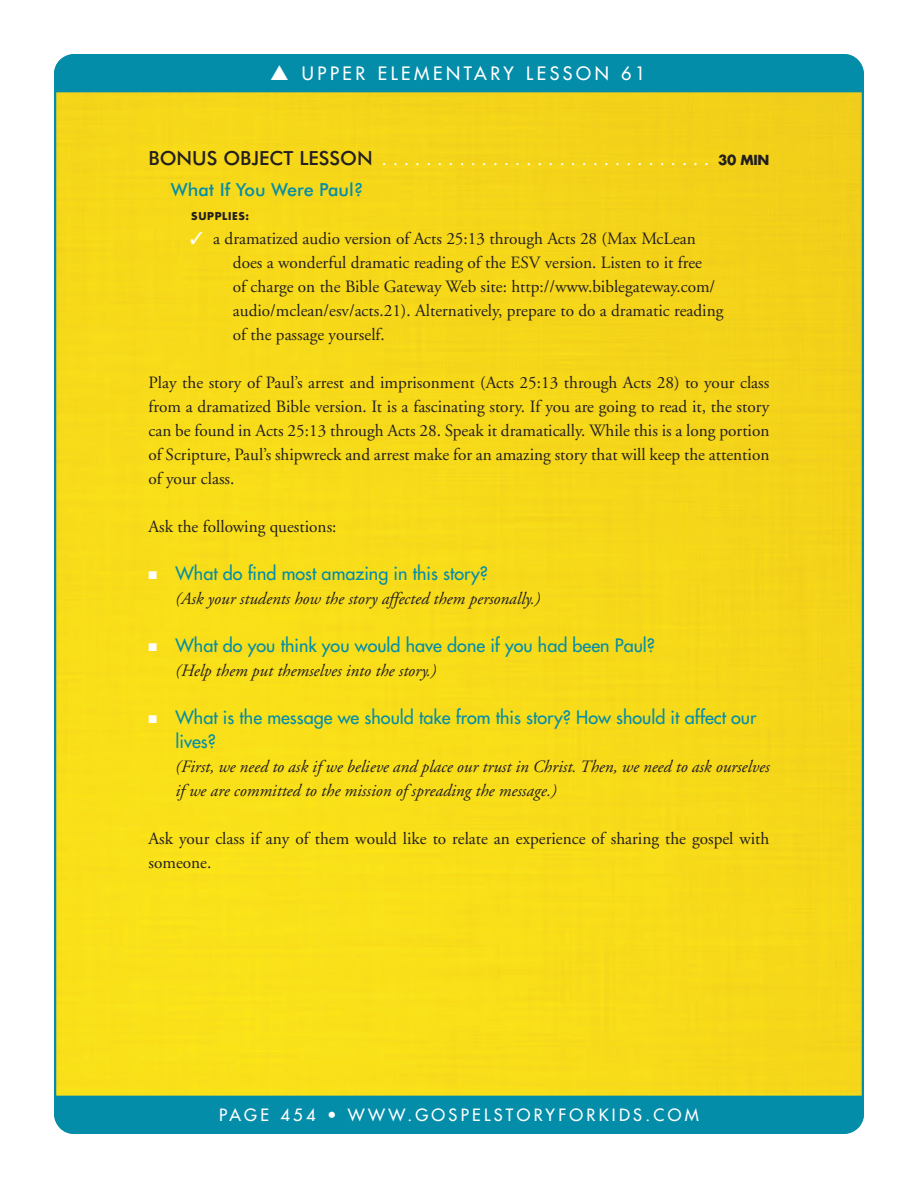
<style>
.page{position:relative;width:918px;height:1188px;background:#fff}
.page>*{position:absolute;margin:0;border:0;box-sizing:border-box;transform-origin:0 0}
.SUB_1{font:19.5px "Adobe Garamond";color:#fff}
.t1{font:18px/24px "Futura";color:#048da9}
.t2{font:18px "Futura";letter-spacing:.2em;color:#fff}
.LS_Subhead_2{font:500 18px "Futura BT";color:#048da9}
.TXT{font:17.25px/24px "Adobe Garamond";color:#231f20}
.Bulleted_Answer{font:italic 17.25px/24px "Adobe Garamond";color:#231f20}
.t3{font:16.5px "Futura";letter-spacing:.2em;color:#fff}
.LS_Supply_List_Inden{font:700 10.5px "Futura";letter-spacing:.06em;color:#231f20}
.s1{font-family:"Futura BT";font-weight:500;color:#231f20}
.s2{font-family:"Futura";font-weight:700;font-size:13.5px;color:#231f20}
.s3{color:#fff}
</style>
<div class="page">
<div style="left:57px;top:92px;width:804px;height:1004px;background:#f8db1a"></div>
<div style="left:54px;top:54px;width:810px;height:38px;background:#048da9"></div>
<div style="left:54px;top:1096px;width:810px;height:38px;background:#048da9"></div>
<p class="t2" style="left:270px;top:62px;width:377px">▲ UPPER ELEMENTARY LESSON 61</p>
<p class="SUB_1" style="left:148px;top:149px;width:623px"><span class="s1">BONUS OBJECT LESSON</span> .............................. <span class="s2">30 MIN</span></p>
<p class="LS_Subhead_2" style="left:171px;top:179px;width:194px">What If You Were Paul?</p>
<p class="LS_Supply_List_Inden" style="left:191px;top:209px;width:60px">SUPPLIES:</p>
<p class="TXT" style="left:233px;top:227px;width:492px;text-indent:-43px"><span class="s3">✓</span> a dramatized audio version of Acts 25:13 through Acts 28 (Max McLean does a wonderful dramatic reading of the ESV version. Listen to it free<br>of charge on the Bible Gateway Web site: http://www.biblegateway.com/ audio/mclean/esv/acts.21). Alternatively, prepare to do a dramatic reading of the passage yourself.</p>
<p class="TXT" style="left:148px;top:371px;width:623px;text-align:justify">Play the story of Paul’s arrest and imprisonment (Acts 25:13 through Acts 28) to your class from a dramatized Bible version. It is a fascinating story. If you are going to read it, the story can be found in Acts 25:13 through Acts 28. Speak it dramatically. While this is a long portion of Scripture, Paul’s shipwreck and arrest make for an amazing story that will keep the attention of your class.</p>
<p class="TXT" style="left:148px;top:515px;width:190px">Ask the following questions:</p>
<p class="t1" style="left:148px;top:562px;width:341px"><span class="s3">■</span> What do find most amazing in this story?</p>
<p class="Bulleted_Answer" style="left:176px;top:587px;width:366px">(Ask your students how the story affected them personally.)</p>
<p class="t1" style="left:148px;top:634px;width:508px"><span class="s3">■</span> What do you think you would have done if you had been Paul?</p>
<p class="Bulleted_Answer" style="left:176px;top:659px;width:262px">(Help them put themselves into the story.)</p>
<p class="t1" style="left:176px;top:706px;width:583px;text-indent:-27px"><span class="s3">■</span> What is the message we should take from this story? How should it affect our lives?</p>
<p class="Bulleted_Answer" style="left:176px;top:755px;width:596px">(First, we need to ask if we believe and place our trust in Christ. Then, we need to ask ourselves if we are committed to the mission of spreading the message.)</p>
<p class="TXT" style="left:148px;top:827px;width:622px">Ask your class if any of them would like to relate an experience of sharing the gospel with someone.</p>
<p class="t3" style="left:219px;top:1104px;width:481px">PAGE 454 • WWW.GOSPELSTORYFORKIDS.COM</p>
</div>
